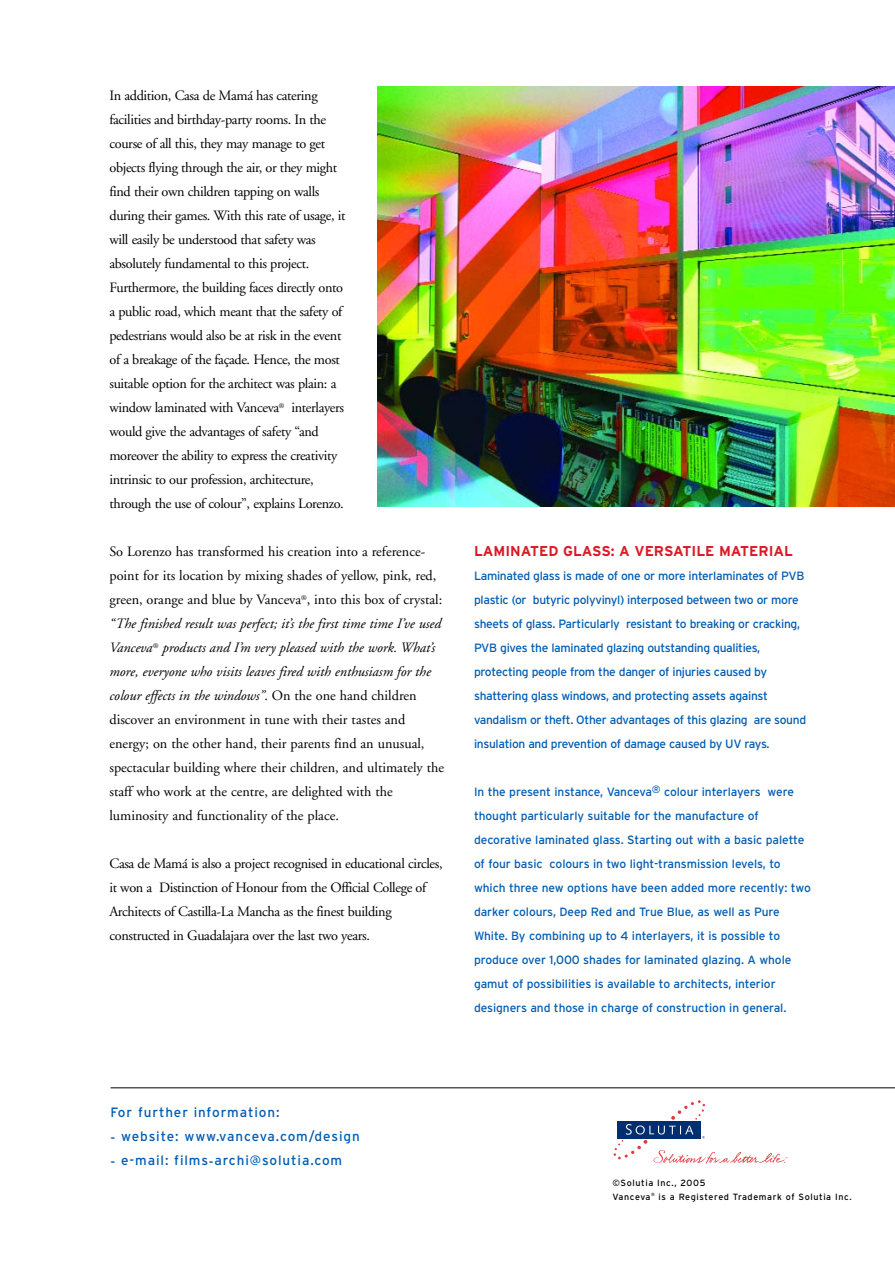
<style>
.page{position:relative;width:895px;height:1265px;background:#fff}
.page>*{position:absolute;margin:0;border:0;box-sizing:border-box;transform-origin:0 0}
.t1{font:14.25px/24px "Adobe Garamond";letter-spacing:-.025em;color:#000}
.t2{font:14.25px/24px "Adobe Garamond";color:#000}
.t3{font:700 14.25px "Interstate";color:#dc1927}
.t4{font:13.5px "Interstate";letter-spacing:.065em;color:#005cb3}
.t5{font:12px/24px "Interstate";letter-spacing:-.005em;color:#005cb3}
.t6{font:12px/24px "Interstate";letter-spacing:-.025em;color:#005cb3}
.t7{font:9px/13.8px "Interstate";letter-spacing:.065em;color:#000}
.s1{font-style:italic}
</style>
<div class="page">
<img style="left:110px;top:86px;width:785px;height:1078px">
<p class="t1" style="left:109px;top:85px;width:238px">In addition, Casa de Mamá has catering facilities and birthday-party rooms. In the course of all this, they may manage to get objects flying through the air, or they might find their own children tapping on walls during their games. With this rate of usage, it will easily be understood that safety was absolutely fundamental to this project.<br>Furthermore, the building faces directly onto a public road, which meant that the safety of pedestrians would also be at risk in the event of a breakage of the façade. Hence, the most suitable option for the architect was plain: a window laminated with Vanceva<sup>®</sup> interlayers would give the advantages of safety “and moreover the ability to express the creativity intrinsic to our profession, architecture, through the use of colour”, explains Lorenzo.</p>
<p class="t2" style="left:109px;top:541px;width:336px">So Lorenzo has transformed his creation into a reference&shy;point for its location by mixing shades of yellow, pink, red, green, orange and blue by Vanceva<sup>®</sup>, into this box of crystal: <span class="s1">“The finished result was perfect; it’s the first time time I’ve used Vanceva</span><sup>®</sup> <span class="s1">products and I’m very pleased with the work. What’s more, everyone who visits leaves fired with enthusiasm for the colour effects in the windows”</span>. On the one hand children discover an environment in tune with their tastes and energy; on the other hand, their parents find an unusual, spectacular building where their children, and ultimately the staff who work at the centre, are delighted with the luminosity and functionality of the place.</p>
<p class="t1" style="left:109px;top:853px;width:335px">Casa de Mamá is also a project recognised in educational circles, it won a Distinction of Honour from the Official College of Architects of Castilla-La Mancha as the finest building constructed in Guadalajara over the last two years.</p>
<p class="t3" style="left:474px;top:546px;width:321px">LAMINATED GLASS: A VERSATILE MATERIAL</p>
<p class="t6" style="left:474px;top:565px;width:334px">Laminated glass is made of one or more interlaminates of PVB plastic (or butyric polyvinyl) interposed between two or more sheets of glass. Particularly resistant to breaking or cracking, PVB gives the laminated glazing outstanding qualities, protecting people from the danger of injuries caused by shattering glass windows, and protecting assets against vandalism or theft. Other advantages of this glazing are sound insulation and prevention of damage caused by UV rays.</p>
<p class="t5" style="left:474px;top:781px;width:338px">In the present instance, Vanceva<sup>®</sup> colour interlayers were thought particularly suitable for the manufacture of decorative laminated glass. Starting out with a basic palette of four basic colours in two light-transmission levels, to which three new options have been added more recently: two darker colours, Deep Red and True Blue, as well as Pure White. By combining up to 4 interlayers, it is possible to produce over 1,000 shades for laminated glazing. A whole gamut of possibilities is available to architects, interior designers and those in charge of construction in general.</p>
<p class="t4" style="left:111px;top:1107px;width:170px">For further information:</p>
<p class="t4" style="left:111px;top:1131px;width:251px">- website: www.vanceva.com/design</p>
<p class="t4" style="left:111px;top:1155px;width:233px">- e-mail: films-archi@solutia.com</p>
<p class="t7" style="left:613px;top:1176px;width:241px">©Solutia Inc., 2005<br>Vanceva<sup>®</sup> is a Registered Trademark of Solutia Inc.</p>
</div>
